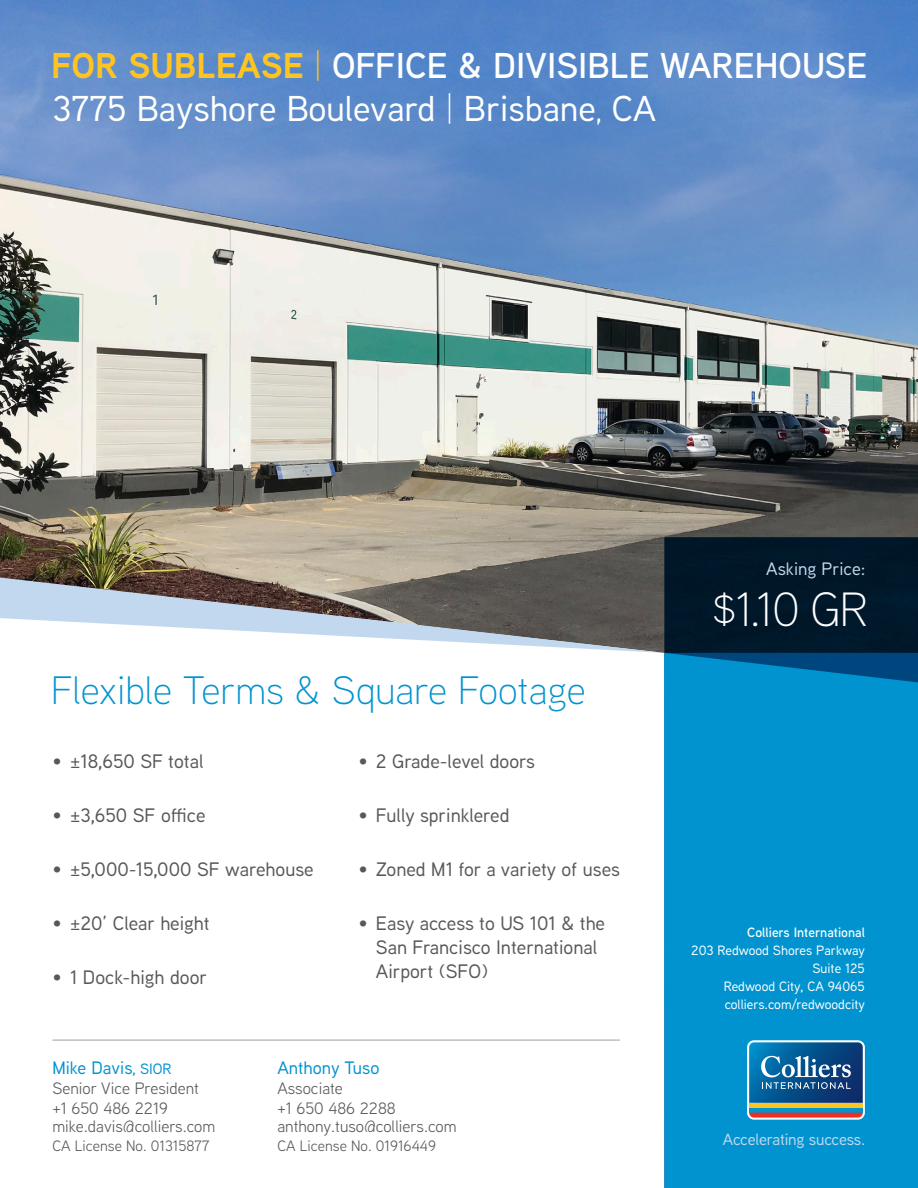
<style>
.page{position:relative;width:918px;height:1188px;background:#fff}
.page>*{position:absolute;margin:0;border:0;box-sizing:border-box;transform-origin:0 0}
.Price-Additional_Inf{font:300 48px "Aaux Next";color:#fff}
.Cover-Headline{font:300 39.75px "Aaux Next";color:#0093d0}
.Property_Address{font:600 36px "Aaux Next";color:#fff}
.Property_Address-2{font:500 36px "Aaux Next";color:#fff}
.t1{font:500 19.5px/24px "Aaux Next";color:#57585a}
.Contact_Info{font:500 18px "Aaux Next";color:#0093d0}
.Asking_Price{font:500 18px "Aaux Next";color:#c1d8ee}
.Contact_Info-2{font:16.5px "Aaux Next";color:#57585a}
.t2{font:500 16.35px "Aaux Next";letter-spacing:-.01em;color:#c1d8ee}
.Contact_Info-3{font:15px "Aaux Next";color:#57585a}
.Colliers_Address{font:500 13.5px "Aaux Next";color:#fff}
.Colliers_Internation{font:600 13.5px "Aaux Next";color:#fff}
.s1{font-weight:700;color:#fec422}
.s2{font-weight:300;color:#fec422}
.s3{font-weight:300}
.s4{font-size:15px}
</style>
<div class="page">
<img style="left:0;top:346px;width:918px;height:232px">
<div style="left:664px;top:537px;width:254px;height:116px;background:#001829"></div>
<div style="left:664px;top:653px;width:254px;height:535px;background:#0093d0"></div>
<svg style="left:0;top:578px;width:664px;height:75px"></svg>
<svg style="left:0;top:578px;width:663px;height:22px;background:#736d6a"></svg>
<svg style="left:747px;top:1040px;width:118px;height:80px;background:#4a7797"></svg>
<hr style="left:52px;top:1040px;width:568px;height:1px;background:#a8a9ad">
<img style="left:0;top:0;width:918px;height:343px">
<p class="Property_Address" style="left:51px;top:40px;width:818px"><span class="s1">FOR SUBLEASE</span> <span class="s2">|</span> OFFICE &amp; DIVISIBLE WAREHOUSE</p>
<p class="Property_Address-2" style="left:52px;top:84px;width:605px">3775 Bayshore Boulevard <span class="s3">|</span> Brisbane<span class="s3">,</span> CA</p>
<p class="Asking_Price" style="left:766px;top:556px;width:101px">Asking Price:</p>
<p class="Cover-Headline" style="left:51px;top:664px;width:536px">Flexible Terms &amp; Square Footage</p>
<p class="t1" style="left:52px;top:749px;width:152px">• ±18,650 SF total</p>
<p class="t1" style="left:52px;top:803px;width:155px">• ±3,650 SF office</p>
<p class="t1" style="left:52px;top:857px;width:263px">• ±5,000-15,000 SF warehouse</p>
<p class="t1" style="left:52px;top:911px;width:159px">• ±20’ Clear height</p>
<p class="t1" style="left:52px;top:965px;width:156px">• 1 Dock-high door</p>
<p class="t1" style="left:358px;top:749px;width:178px">• 2 Grade-level doors</p>
<p class="t1" style="left:358px;top:803px;width:153px">• Fully sprinklered</p>
<p class="t1" style="left:358px;top:857px;width:263px">• Zoned M1 for a variety of uses</p>
<p class="t1" style="left:376px;top:911px;width:231px;text-indent:-18px">• Easy access to US 101 &amp; the<br>San Francisco International<br>Airport (SFO)</p>
<p class="Contact_Info" style="left:52px;top:1055px;width:121px">Mike Davis<span class="s4">, SIOR</span></p>
<p class="Contact_Info-2" style="left:52px;top:1077px;width:148px">Senior Vice President</p>
<p class="Contact_Info-2" style="left:52px;top:1097px;width:117px">+1 650 486 2219</p>
<p class="Contact_Info-2" style="left:52px;top:1115px;width:164px">mike.davis@colliers.com</p>
<p class="Contact_Info-3" style="left:52px;top:1136px;width:158px">CA License No. 01315877</p>
<p class="Contact_Info" style="left:278px;top:1055px;width:103px">Anthony Tuso</p>
<p class="Contact_Info-2" style="left:278px;top:1077px;width:67px">Associate</p>
<p class="Contact_Info-2" style="left:278px;top:1097px;width:120px">+1 650 486 2288</p>
<p class="Contact_Info-2" style="left:278px;top:1115px;width:181px">anthony.tuso@colliers.com</p>
<p class="Contact_Info-3" style="left:278px;top:1136px;width:160px">CA License No. 01916449</p>
<p class="Price-Additional_Inf" style="left:712px;top:578px;width:158px">$1.10 GR</p>
<p class="Colliers_Internation" style="left:747px;top:923px;width:119px">Colliers International</p>
<p class="Colliers_Address" style="left:691px;top:941px;width:175px">203 Redwood Shores Parkway</p>
<p class="Colliers_Address" style="left:812px;top:959px;width:54px">Suite 125</p>
<p class="Colliers_Address" style="left:724px;top:977px;width:143px">Redwood City, CA 94065</p>
<p class="Colliers_Address" style="left:725px;top:995px;width:142px">colliers.com/redwoodcity</p>
<p class="t2" style="left:723px;top:1128px;width:144px">Accelerating success.</p>
</div>
